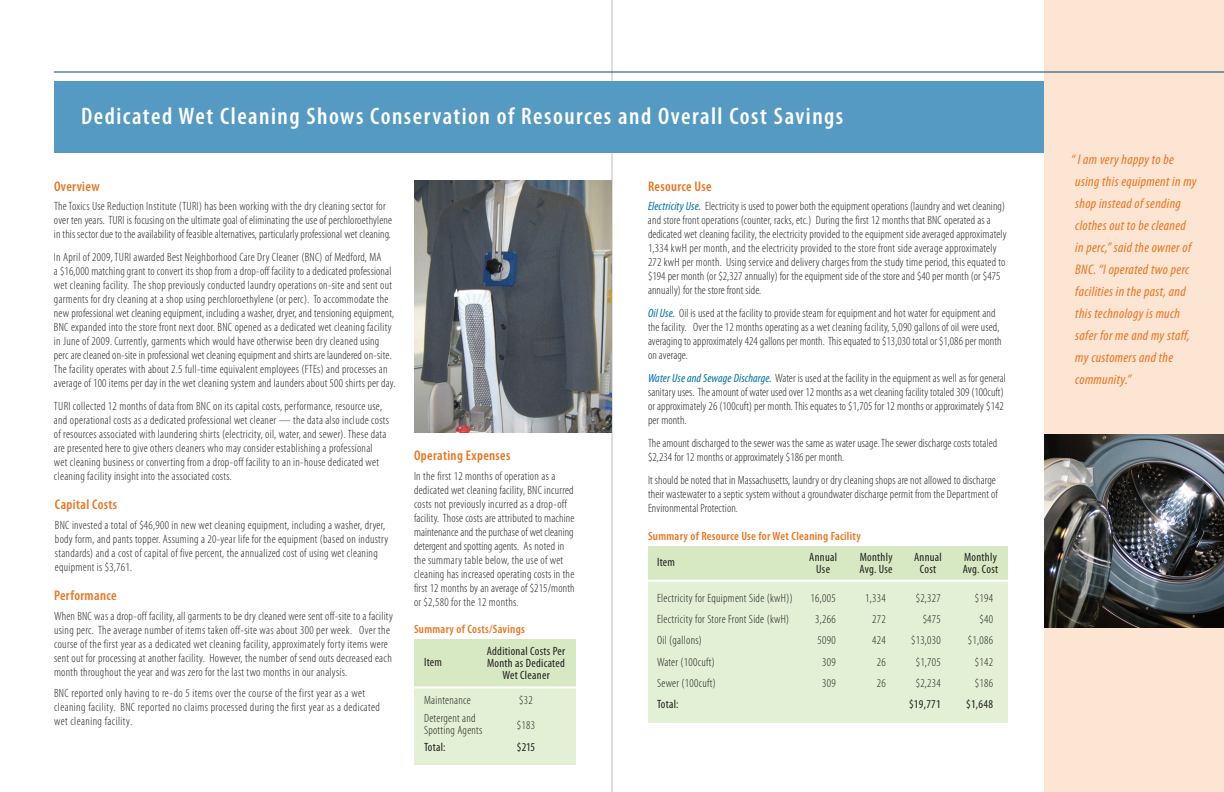
<style>
.page{position:relative;width:1224px;height:792px;background:#fff}
.page>*{position:absolute;margin:0;border:0;box-sizing:border-box;transform-origin:0 0}
.t1{font:600 condensed 24px "Myriad Pro";letter-spacing:.06em;color:#fff}
.t2{font:italic condensed 14px/22px "Myriad Pro";letter-spacing:.025em;color:#eb741f}
.t3{font:600 condensed 14px "Myriad Pro";letter-spacing:.025em;color:#eb741f}
.t4{font:300 condensed 12px/14px "Myriad Pro";letter-spacing:.02em;color:#231f20}
.t5{font:condensed 12px/12px "Myriad Pro";letter-spacing:.025em;color:#231f20;text-align:center}
.t6{font:600 condensed 12px "Myriad Pro";letter-spacing:.025em;color:#eb741f}
.s1{font-weight:400;font-style:italic;color:#0071a7}
</style>
<div class="page">
<div style="left:1044px;top:0;width:180px;height:792px;background:#fce5d3"></div>
<hr style="left:612px;top:0;width:1px;height:792px;background:#bcbdc0">
<div style="left:54px;top:81px;width:990px;height:72px;background:#559ac3"></div>
<hr style="left:54px;top:72px;width:1170px;height:1px;background:#01457f">
<img style="left:1044px;top:434px;width:180px;height:193px">
<img style="left:414px;top:180px;width:198px;height:253px">
<div style="left:414px;top:688px;width:162px;height:77px;background:#e3f0d5"></div>
<div style="left:414px;top:639px;width:162px;height:49px;background:#d7e9c3"></div>
<div style="left:648px;top:581px;width:360px;height:141px;background:#e3f0d5"></div>
<div style="left:648px;top:546px;width:360px;height:35px;background:#d7e9c3"></div>
<hr style="left:646px;top:580px;width:365px;height:2px;background:#fff">
<hr style="left:412px;top:686px;width:166px;height:2px;background:#fff">
<h1 class="t1" style="left:81px;top:107px;width:764px">Dedicated Wet Cleaning Shows Conservation of Resources and Overall Cost Savings</h1>
<p class="t3" style="left:54px;top:181px;width:47px">Overview</p>
<p class="t4" style="left:54px;top:200px;width:340px">TheToxics Use Reduction Institute (TURI) has been working with the dry cleaning sector for over ten years. TURI is focusing on the ultimate goal of eliminating the use of perchloroethylene in this sector due to the availability of feasible alternatives, particularly professional wet cleaning.</p>
<p class="t4" style="left:54px;top:251px;width:343px">In April of 2009,TURI awarded Best Neighborhood Care Dry Cleaner (BNC) of Medford, MA<br>a $16,000 matching grant to convert its shop from a drop-off facility to a dedicated professional wet cleaning facility. The shop previously conducted laundry operations on-site and sent out garments for dry cleaning at a shop using perchloroethylene (or perc). To accommodate the new professional wet cleaning equipment, including a washer, dryer, and tensioning equipment, BNC expanded into the store front next door. BNC opened as a dedicated wet cleaning facility in June of 2009. Currently, garments which would have otherwise been dry cleaned using perc are cleaned on-site in professional wet cleaning equipment and shirts are laundered on-site.<br>The facility operates with about 2.5 full-time equivalent employees (FTEs) and processes an average of 100 items per day in the wet cleaning system and launders about 500 shirts per day.</p>
<p class="t4" style="left:54px;top:400px;width:337px">TURI collected 12 months of data from BNC on its capital costs, performance, resource use, and operational costs as a dedicated professional wet cleaner — the data also include costs of resources associated with laundering shirts (electricity, oil, water, and sewer).These data are presented here to give others cleaners who may consider establishing a professional wet cleaning business or converting from a drop-off facility to an in-house dedicated wet cleaning facility insight into the associated costs.</p>
<p class="t3" style="left:55px;top:500px;width:64px">Capital Costs</p>
<p class="t4" style="left:55px;top:519px;width:335px">BNC invested a total of $46,900 in new wet cleaning equipment, including a washer, dryer, body form, and pants topper. Assuming a 20-year life for the equipment (based on industry standards) and a cost of capital of five percent, the annualized cost of using wet cleaning equipment is $3,761.</p>
<p class="t3" style="left:54px;top:590px;width:64px">Performance</p>
<p class="t4" style="left:54px;top:610px;width:340px">When BNC was a drop-off facility, all garments to be dry cleaned were sent off-site to a facility using perc. The average number of items taken off-site was about 300 per week. Over the course of the first year as a dedicated wet cleaning facility, approximately forty items were sent out for processing at another facility. However, the number of send outs decreased each month throughout the year and was zero for the last two months in our analysis.</p>
<p class="t4" style="left:54px;top:687px;width:327px">BNC reported only having to re-do 5 items over the course of the first year as a wet cleaning facility. BNC reported no claims processed during the first year as a dedicated wet cleaning facility.</p>
<p class="t3" style="left:414px;top:451px;width:98px">Operating Expenses</p>
<p class="t4" style="left:414px;top:470px;width:162px">In the first 12 months of operation as a dedicated wet cleaning facility, BNC incurred costs not previously incurred as a drop-off facility. Those costs are attributed to machine maintenance and the purchase of wet cleaning detergent and spotting agents. As noted in the summary table below, the use of wet cleaning has increased operating costs in the first 12 months by an average of $215/month or $2,580 for the 12 months.</p>
<p class="t6" style="left:414px;top:625px;width:112px">Summary of Costs/Savings</p>
<p class="t5" style="left:424px;top:657px;width:20px">Item</p>
<p class="t5" style="left:487px;top:646px;width:80px">Additional Costs Per<br>Month as Dedicated<br>Wet Cleaner</p>
<p class="t4" style="left:424px;top:694px;width:48px">Maintenance</p>
<p class="t4" style="left:519px;top:694px;width:15px">$32</p>
<p class="t4" style="left:424px;top:713px;width:60px;line-height:12px">Detergent and<br>Spotting Agents</p>
<p class="t4" style="left:517px;top:719px;width:20px">$183</p>
<p class="t5" style="left:424px;top:742px;width:23px">Total:</p>
<p class="t5" style="left:517px;top:742px;width:20px">$215</p>
<p class="t3" style="left:648px;top:181px;width:65px">Resource Use</p>
<p class="t4" style="left:648px;top:200px;width:360px"><span class="s1">Electricity Use.</span> Electricity is used to power both the equipment operations (laundry and wet cleaning) and store front operations (counter, racks, etc.) During the first 12 months that BNC operated as a dedicated wet cleaning facility, the electricity provided to the equipment side averaged approximately 1,334 kwH per month, and the electricity provided to the store front side average approximately 272 kwH per month. Using service and delivery charges from the study time period, this equated to $194 per month (or $2,327 annually) for the equipment side of the store and $40 per month (or $475 annually) for the store front side.</p>
<p class="t4" style="left:648px;top:307px;width:355px"><span class="s1">Oil Use.</span> Oil is used at the facility to provide steam for equipment and hot water for equipment and the facility. Over the 12 months operating as a wet cleaning facility, 5,090 gallons of oil were used, averaging to approximately 424 gallons per month. This equated to $13,030 total or $1,086 per month on average.</p>
<p class="t4" style="left:648px;top:372px;width:359px"><span class="s1">Water Use and Sewage Discharge.</span> Water is used at the facility in the equipment as well as for general sanitary uses. The amount of water used over 12 months as a wet cleaning facility totaled 309 (100cuft) or approximately 26 (100cuft) per month.This equates to $1,705 for 12 months or approximately $142 per month.</p>
<p class="t4" style="left:648px;top:437px;width:351px">The amount discharged to the sewer was the same as water usage.The sewer discharge costs totaled $2,234 for 12 months or approximately $186 per month.</p>
<p class="t4" style="left:648px;top:474px;width:351px">It should be noted that in Massachusetts, laundry or dry cleaning shops are not allowed to discharge their wastewater to a septic system without a groundwater discharge permit from the Department of<br>Environmental Protection.</p>
<p class="t6" style="left:648px;top:531px;width:214px">Summary of Resource Use for Wet Cleaning Facility</p>
<p class="t5" style="left:657px;top:557px;width:20px">Item</p>
<p class="t5" style="left:809px;top:552px;width:29px">Annual</p>
<p class="t5" style="left:860px;top:552px;width:34px">Monthly</p>
<p class="t5" style="left:914px;top:552px;width:29px">Annual</p>
<p class="t5" style="left:964px;top:552px;width:34px">Monthly</p>
<p class="t5" style="left:816px;top:564px;width:15px">Use</p>
<p class="t5" style="left:860px;top:564px;width:34px">Avg. Use</p>
<p class="t5" style="left:920px;top:564px;width:18px">Cost</p>
<p class="t5" style="left:963px;top:564px;width:37px">Avg. Cost</p>
<p class="t4" style="left:657px;top:592px;width:137px">Electricity for Equipment Side (kwH))</p>
<p class="t4" style="left:811px;top:592px;width:27px">16,005</p>
<p class="t4" style="left:865px;top:592px;width:22px">1,334</p>
<p class="t4" style="left:916px;top:592px;width:27px">$2,327</p>
<p class="t4" style="left:975px;top:592px;width:20px">$194</p>
<p class="t4" style="left:657px;top:613px;width:134px">Electricity for Store Front Side (kwH)</p>
<p class="t4" style="left:815px;top:613px;width:22px">3,266</p>
<p class="t4" style="left:872px;top:613px;width:15px">272</p>
<p class="t4" style="left:923px;top:613px;width:20px">$475</p>
<p class="t4" style="left:979px;top:613px;width:15px">$40</p>
<p class="t4" style="left:657px;top:634px;width:46px">Oil (gallons)</p>
<p class="t4" style="left:818px;top:634px;width:20px">5090</p>
<p class="t4" style="left:872px;top:634px;width:15px">424</p>
<p class="t4" style="left:911px;top:634px;width:31px">$13,030</p>
<p class="t4" style="left:968px;top:634px;width:27px">$1,086</p>
<p class="t4" style="left:657px;top:656px;width:59px">Water (100cuft)</p>
<p class="t4" style="left:822px;top:656px;width:15px">309</p>
<p class="t4" style="left:877px;top:656px;width:10px">26</p>
<p class="t4" style="left:916px;top:656px;width:27px">$1,705</p>
<p class="t4" style="left:975px;top:656px;width:20px">$142</p>
<p class="t4" style="left:657px;top:677px;width:60px">Sewer (100cuft)</p>
<p class="t4" style="left:822px;top:677px;width:15px">309</p>
<p class="t4" style="left:877px;top:677px;width:10px">26</p>
<p class="t4" style="left:916px;top:677px;width:27px">$2,234</p>
<p class="t4" style="left:975px;top:677px;width:20px">$186</p>
<p class="t5" style="left:657px;top:699px;width:23px">Total:</p>
<p class="t5" style="left:909px;top:699px;width:33px">$19,771</p>
<p class="t5" style="left:966px;top:699px;width:28px">$1,648</p>
<p class="t2" style="left:1075px;top:149px;width:123px;text-indent:-4px">“ I am very happy to be using this equipment in my shop instead of sending clothes out to be cleaned in perc,” said the owner of<br>BNC. “I operated two perc facilities in the past, and this technology is much safer for me and my staff, my customers and the community.”</p>
</div>
